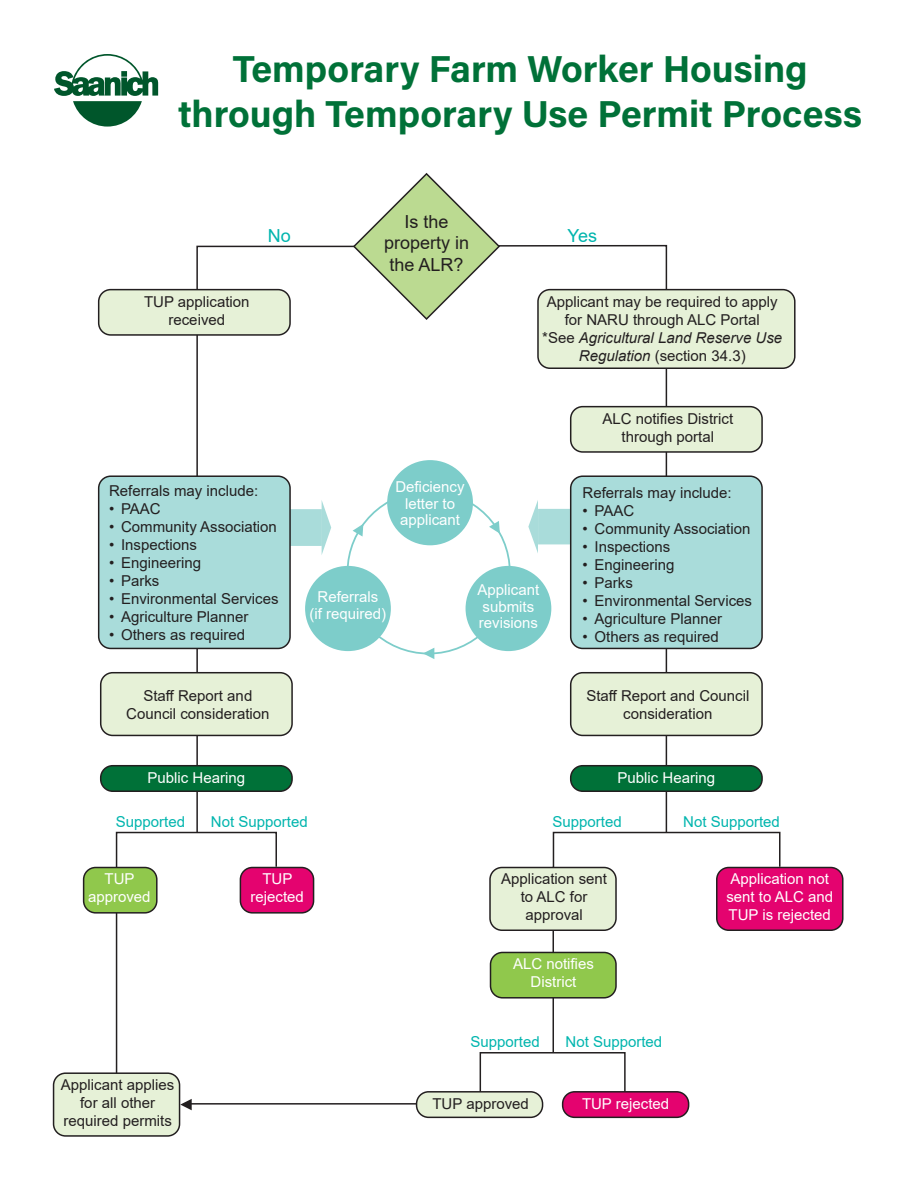
<style>
.page{position:relative;width:918px;height:1188px;background:#fff}
.page>*{position:absolute;margin:0;border:0;box-sizing:border-box;transform-origin:0 0}
.t1{font:700 37.5px/45px "Acumin Pro";color:#007138;text-align:center}
.t2{font:18px/21.6px "Arial";color:#231f20;text-align:center}
.t3{font:18px "Arial";color:#00b5ae}
.t4{font:15px/18px "Arial";color:#231f20;text-align:center}
.t5{font:15px/18px "Arial";color:#fff;text-align:center}
.t6{font:15px "Arial";color:#00b5ae}
.t7{font:italic 15px/18px "Arial";color:#231f20;text-align:center}
.s1{font-style:normal}
</style>
<div class="page">
<hr style="left:188px;top:1103px;width:240px;height:2px;background:#231f20">
<hr style="left:116px;top:868px;width:1px;height:207px;background:#231f20">
<hr style="left:553px;top:867px;width:1px;height:185px;background:#231f20">
<svg style="left:196px;top:245px;width:258px;height:586px"></svg>
<svg style="left:461px;top:244px;width:207px;height:587px"></svg>
<svg style="left:352px;top:173px;width:149px;height:148px"></svg>
<div style="left:99px;top:290px;width:191px;height:45px;background:#e6f1d7;border-radius:12px"></div>
<div style="left:98px;top:289px;width:193px;height:47px;border:2px solid #231f20;border-radius:12px"></div>
<div style="left:538px;top:290px;width:257px;height:78px;background:#e6f1d7;border-radius:12px"></div>
<div style="left:537px;top:289px;width:259px;height:80px;border:2px solid #231f20;border-radius:12px"></div>
<div style="left:571px;top:407px;width:191px;height:45px;background:#e6f1d7;border-radius:12px"></div>
<div style="left:570px;top:406px;width:193px;height:47px;border:2px solid #231f20;border-radius:12px"></div>
<div style="left:571px;top:673px;width:191px;height:62px;background:#e6f1d7;border-radius:12px"></div>
<div style="left:570px;top:672px;width:193px;height:64px;border:2px solid #231f20;border-radius:12px"></div>
<div style="left:101px;top:673px;width:191px;height:62px;background:#e6f1d7;border-radius:12px"></div>
<div style="left:100px;top:672px;width:193px;height:64px;border:2px solid #231f20;border-radius:12px"></div>
<div style="left:571px;top:766px;width:191px;height:25px;background:#007138;border-radius:12px"></div>
<div style="left:570px;top:765px;width:193px;height:27px;border:2px solid #231f20;border-radius:12px"></div>
<div style="left:101px;top:766px;width:191px;height:25px;background:#007138;border-radius:12px"></div>
<div style="left:100px;top:765px;width:193px;height:27px;border:2px solid #231f20;border-radius:12px"></div>
<div style="left:571px;top:476px;width:191px;height:172px;background:#a9dcda;border-radius:12px"></div>
<div style="left:570px;top:475px;width:193px;height:174px;border:2px solid #231f20;border-radius:12px"></div>
<div style="left:490px;top:868px;width:126px;height:62px;background:#e6f1d7;border-radius:12px"></div>
<div style="left:489px;top:867px;width:128px;height:64px;border:2px solid #231f20;border-radius:12px"></div>
<div style="left:84px;top:868px;width:73px;height:45px;background:#90c84c;border-radius:12px"></div>
<div style="left:83px;top:867px;width:75px;height:47px;border:2px solid #231f20;border-radius:12px"></div>
<div style="left:491px;top:952px;width:125px;height:46px;background:#90c84c;border-radius:12px"></div>
<div style="left:490px;top:952px;width:127px;height:47px;border:2px solid #231f20;border-radius:12px"></div>
<div style="left:717px;top:868px;width:126px;height:62px;background:#e4036f;border-radius:12px"></div>
<div style="left:716px;top:867px;width:128px;height:64px;border:2px solid #231f20;border-radius:12px"></div>
<div style="left:240px;top:868px;width:74px;height:45px;background:#e4036f;border-radius:12px"></div>
<div style="left:240px;top:867px;width:74px;height:47px;border:2px solid #231f20;border-radius:12px"></div>
<svg style="left:552px;top:831px;width:229px;height:38px"></svg>
<svg style="left:115px;top:831px;width:163px;height:38px"></svg>
<div style="left:99px;top:476px;width:191px;height:172px;background:#a9dcda;border-radius:12px"></div>
<div style="left:98px;top:475px;width:193px;height:174px;border:2px solid #231f20;border-radius:12px"></div>
<div style="left:387px;top:460px;width:86px;height:85px;background:#7dcdca;border-radius:50%"></div>
<div style="left:305px;top:566px;width:86px;height:85px;background:#7dcdca;border-radius:50%"></div>
<div style="left:466px;top:566px;width:85px;height:85px;background:#7dcdca;border-radius:50%"></div>
<svg style="left:489px;top:521px;width:11px;height:13px"></svg>
<svg style="left:353px;top:524px;width:10px;height:13px"></svg>
<svg style="left:423px;top:648px;width:11px;height:11px"></svg>
<svg style="left:54px;top:54px;width:104px;height:73px"></svg>
<svg style="left:479px;top:1051px;width:147px;height:49px"></svg>
<div style="left:417px;top:1092px;width:126px;height:25px;background:#e6f1d7;border-radius:12px"></div>
<div style="left:416px;top:1091px;width:127px;height:27px;border:2px solid #231f20;border-radius:12px"></div>
<div style="left:563px;top:1092px;width:126px;height:25px;background:#e4036f;border-radius:12px"></div>
<div style="left:562px;top:1091px;width:127px;height:27px;border:2px solid #231f20;border-radius:12px"></div>
<div style="left:54px;top:1073px;width:126px;height:63px;background:#e6f1d7;border-radius:12px"></div>
<div style="left:53px;top:1072px;width:127px;height:65px;border:2px solid #231f20;border-radius:12px"></div>
<svg style="left:180px;top:1099px;width:12px;height:11px"></svg>
<p class="t1" style="left:178px;top:44px;width:686px">Temporary Farm Worker Housing through Temporary Use Permit Process</p>
<p class="t2" style="left:384px;top:211px;width:87px">Is the property in the ALR?</p>
<p class="t3" style="left:268px;top:223px;width:25px">No</p>
<p class="t3" style="left:568px;top:223px;width:31px">Yes</p>
<p class="t4" style="left:144px;top:292px;width:107px">TUP application received</p>
<p class="t4" style="left:547px;top:292px;width:232px">Applicant may be required to apply for NARU through ALC Portal</p>
<p class="t7" style="left:542px;top:329px;width:242px"><span class="s1">*See</span> Agricultural Land Reserve Use<br>Regulation <span class="s1">(section 34.3)</span></p>
<p class="t4" style="left:109px;top:482px;width:151px">Referrals may include:</p>
<p class="t4" style="left:109px;top:500px;width:53px">• PAAC</p>
<p class="t4" style="left:109px;top:518px;width:169px">• Community Association</p>
<p class="t4" style="left:109px;top:536px;width:89px">• Inspections</p>
<p class="t4" style="left:109px;top:554px;width:94px">• Engineering</p>
<p class="t4" style="left:109px;top:572px;width:52px">• Parks</p>
<p class="t4" style="left:109px;top:590px;width:171px">• Environmental Services</p>
<p class="t4" style="left:109px;top:608px;width:141px">• Agriculture Planner</p>
<p class="t4" style="left:109px;top:626px;width:138px">• Others as required</p>
<p class="t4" style="left:126px;top:686px;width:145px">Staff Report and<br>Council consideration</p>
<p class="t5" style="left:395px;top:479px;width:71px;line-height:16.5px">Deficiency letter to applicant</p>
<p class="t5" style="left:318px;top:588px;width:62px">Referrals</p>
<p class="t5" style="left:310px;top:604px;width:78px">(if required)</p>
<p class="t5" style="left:478px;top:582px;width:63px;line-height:16.5px;text-align:left">Applicant submits revisions</p>
<p class="t4" style="left:602px;top:409px;width:132px">ALC notifies District through portal</p>
<p class="t4" style="left:583px;top:483px;width:151px">Referrals may include:</p>
<p class="t4" style="left:583px;top:501px;width:53px">• PAAC</p>
<p class="t4" style="left:583px;top:519px;width:169px">• Community Association</p>
<p class="t4" style="left:583px;top:537px;width:89px">• Inspections</p>
<p class="t4" style="left:583px;top:555px;width:94px">• Engineering</p>
<p class="t4" style="left:583px;top:573px;width:52px">• Parks</p>
<p class="t4" style="left:583px;top:591px;width:171px">• Environmental Services</p>
<p class="t4" style="left:583px;top:609px;width:141px">• Agriculture Planner</p>
<p class="t4" style="left:583px;top:627px;width:138px">• Others as required</p>
<p class="t4" style="left:586px;top:686px;width:165px">Staff Report and Council consideration</p>
<p class="t5" style="left:148px;top:768px;width:99px">Public Hearing</p>
<p class="t5" style="left:618px;top:768px;width:99px">Public Hearing</p>
<p class="t6" style="left:116px;top:811px;width:71px">Supported</p>
<p class="t6" style="left:211px;top:811px;width:98px">Not Supported</p>
<p class="t6" style="left:553px;top:811px;width:71px">Supported</p>
<p class="t6" style="left:683px;top:811px;width:98px">Not Supported</p>
<p class="t5" style="left:88px;top:870px;width:64px">TUP approved</p>
<p class="t4" style="left:61px;top:1076px;width:115px">Applicant applies for all other required permits</p>
<p class="t5" style="left:251px;top:870px;width:55px">TUP rejected</p>
<p class="t4" style="left:501px;top:870px;width:107px">Application sent to ALC for approval</p>
<p class="t5" style="left:513px;top:954px;width:82px">ALC notifies<br>District</p>
<p class="t6" style="left:471px;top:1032px;width:71px">Supported</p>
<p class="t6" style="left:566px;top:1032px;width:98px">Not Supported</p>
<p class="t4" style="left:432px;top:1094px;width:98px">TUP approved</p>
<p class="t5" style="left:582px;top:1094px;width:89px">TUP rejected</p>
<p class="t5" style="left:726px;top:869px;width:108px;text-align:left">Application not sent to ALC and<br>TUP is rejected</p>
</div>
